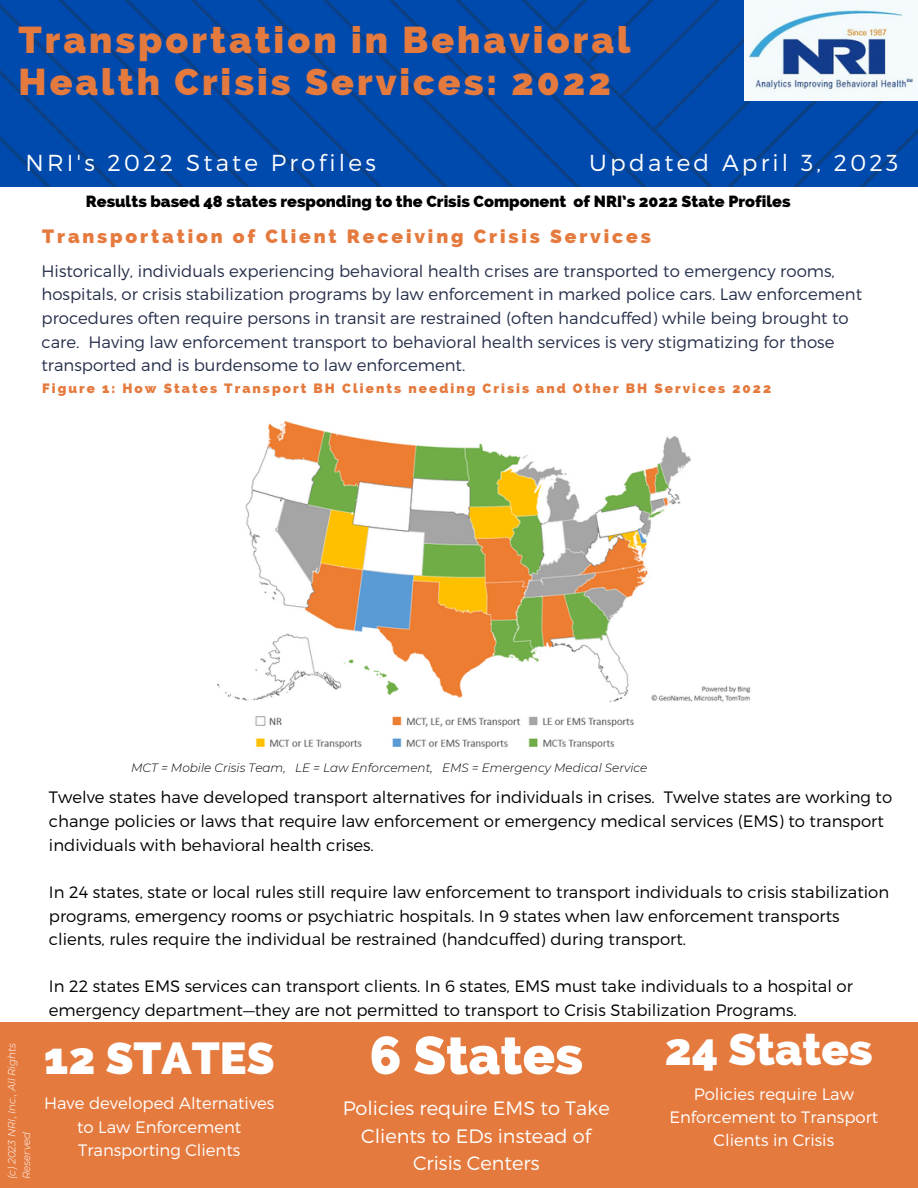
<style>
.page{position:relative;width:918px;height:1188px;background:#fff}
.page>*{position:absolute;margin:0;border:0;box-sizing:border-box;transform-origin:0 0}
.t1{font:800 60px "Raleway";color:#fff}
.t2{font:800 52.8px "Raleway";color:#fff}
.t3{font:800 45px "Raleway";color:#fff}
.t4{font:800 37.5px/41.7px "Raleway";letter-spacing:.08em;color:#e57a3e}
.t5{font:300 23.1px "Montserrat";letter-spacing:.14em;color:#fff}
.t6{font:300 19.35px/27.3px "Montserrat";color:#fff;text-align:center}
.t7{font:800 19.2px "Raleway";letter-spacing:.15em;color:#e57a3e}
.t8{font:300 16.5px/23.7px "Montserrat";color:#000}
.t9{font:300 16.5px/23.7px "Montserrat";color:#252e4a}
.t10{font:300 16.5px/23.2px "Montserrat";color:#fff;text-align:center}
.t11{font:800 16.2px "Raleway";color:#000}
.t12{font:800 13.5px "Raleway";letter-spacing:.15em;color:#e57a3e}
.t13{font:italic 300 12px "Montserrat";color:#000}
.t14{font:italic 300 10.35px/14.7px "Montserrat";color:#fff}
</style>
<div class="page">
<img style="left:0;top:0;width:918px;height:187px">
<img style="left:744px;top:0;width:174px;height:100px">
<div style="left:0;top:1022px;width:918px;height:166px;background:#e57a3e"></div>
<img style="left:217px;top:421px;width:534px;height:328px">
<h3 class="t4" style="left:19px;top:19px;width:614px">Transportation in Behavioral<br>Health Crisis Services: 2022</h3>
<h3 class="t5" style="left:25px;top:147px;width:352px">NRI's 2022 State Profiles</h3>
<h3 class="t5" style="left:589px;top:147px;width:311px">Updated April 3, 2023</h3>
<p class="t11" style="left:86px;top:192px;width:706px">Results based 48 states responding to the Crisis Component of NRI’s 2022 State Profiles</p>
<p class="t7" style="left:42px;top:225px;width:610px">Transportation of Client Receiving Crisis Services</p>
<p class="t9" style="left:42px;top:258px;width:822px">Historically, individuals experiencing behavioral health crises are transported to emergency rooms, hospitals, or crisis stabilization programs by law enforcement in marked police cars. Law enforcement procedures often require persons in transit are restrained (often handcuffed) while being brought to care. Having law enforcement transport to behavioral health services is very stigmatizing for those transported and is burdensome to law enforcement.</p>
<p class="t12" style="left:42px;top:381px;width:730px">Figure 1: How States Transport BH Clients needing Crisis and Other BH Services 2022</p>
<p class="t13" style="left:131px;top:760px;width:518px">MCT = Mobile Crisis Team, LE = Law Enforcement, EMS = Emergency Medical Service</p>
<p class="t8" style="left:49px;top:785px;width:845px">Twelve states have developed transport alternatives for individuals in crises. Twelve states are working to change policies or laws that require law enforcement or emergency medical services (EMS) to transport individuals with behavioral health crises.</p>
<p class="t8" style="left:49px;top:879px;width:842px">In 24 states, state or local rules still require law enforcement to transport individuals to crisis stabilization programs, emergency rooms or psychiatric hospitals. In 9 states when law enforcement transports clients, rules require the individual be restrained (handcuffed) during transport.</p>
<p class="t8" style="left:49px;top:974px;width:805px">In 22 states EMS services can transport clients. In 6 states, EMS must take individuals to a hospital or emergency department—they are not permitted to transport to Crisis Stabilization Programs.</p>
<h3 class="t3" style="left:44px;top:1032px;width:232px">12 STATES</h3>
<p class="t10" style="left:44px;top:1091px;width:232px">Have developed Alternatives to Law Enforcement<br>Transporting Clients</p>
<h1 class="t1" style="left:685px;top:999px;width:159px">100%</h1>
<h3 class="t3" style="left:665px;top:1022px;width:209px">24 States</h3>
<p class="t10" style="left:669px;top:1081px;width:210px">Policies require Law<br>Enforcement to Transport<br>Clients in Crisis</p>
<p class="t14" style="left:5px;top:1179px;width:138px;rotate:-90deg">(c) 2023 NRI, Inc., All Rights<br>Reserved</p>
<h2 class="t2" style="left:369px;top:1024px;width:215px">6 States</h2>
<p class="t6" style="left:343px;top:1094px;width:269px">Policies require EMS to Take<br>Clients to EDs instead of<br>Crisis Centers</p>
</div>
